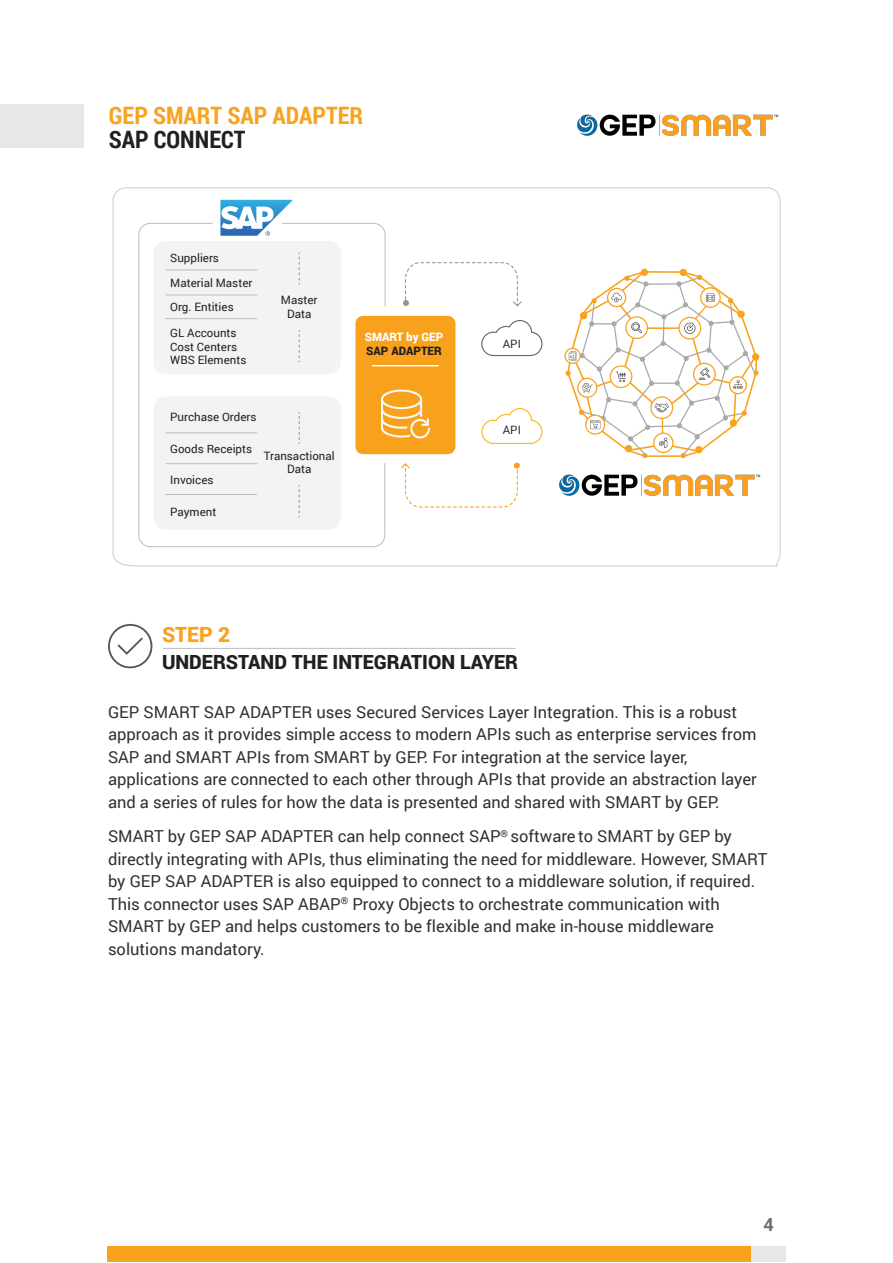
<style>
.page{position:relative;width:893px;height:1263px;background:#fff}
.page>*{position:absolute;margin:0;border:0;box-sizing:border-box;transform-origin:0 0}
.Body{font:700 24px/24px "Roboto Condensed";color:#f9a21c}
.STEP{font:900 21px "Roboto";color:#f9a21f}
.STEP-2{font:900 19.5px "Roboto";color:#231f20}
.Body-2{font:700 18px "Roboto";color:#6c6d70}
.Body-3{font:16.5px/22.5px "Roboto";color:#312f30}
.t1{font:11.55px/13.8px "Roboto";color:#231f20}
.t2{font:900 11.55px/13.8px "Roboto";color:#fff}
.t3{font:11.55px "Roboto";color:#312f30}
.s1{color:#231f20}
</style>
<div class="page">
<svg style="left:112px;top:187px;width:669px;height:380px"></svg>
<svg style="left:138px;top:223px;width:247px;height:324px"></svg>
<svg style="left:299px;top:330px;width:1px;height:32px"></svg>
<svg style="left:299px;top:412px;width:1px;height:32px"></svg>
<svg style="left:299px;top:485px;width:1px;height:32px"></svg>
<div style="left:355px;top:316px;width:100px;height:138px;background:#f8a11c;border-radius:8px"></div>
<svg style="left:381px;top:389px;width:49px;height:49px"></svg>
<hr style="left:166px;top:432px;width:91px;height:1px;background:#bcbdc0">
<hr style="left:166px;top:463px;width:91px;height:1px;background:#bcbdc0">
<hr style="left:166px;top:494px;width:91px;height:1px;background:#bcbdc0">
<hr style="left:166px;top:270px;width:91px;height:1px;background:#bcbdc0">
<hr style="left:166px;top:295px;width:91px;height:1px;background:#bcbdc0">
<hr style="left:166px;top:318px;width:91px;height:1px;background:#bcbdc0">
<svg style="left:220px;top:200px;width:166px;height:107px"></svg>
<hr style="left:372px;top:365px;width:67px;height:1px;background:#fff">
<svg style="left:401px;top:463px;width:119px;height:45px"></svg>
<svg style="left:403px;top:262px;width:119px;height:45px"></svg>
<div style="left:641px;top:269px;width:7px;height:7px;background:#f9a21c;border-radius:50%"></div>
<div style="left:564px;top:348px;width:17px;height:16px;border:1px solid #f9a21c;border-radius:50%"></div>
<svg style="left:565px;top:270px;width:193px;height:188px"></svg>
<div style="left:107px;top:1247px;width:644px;height:15px;background:#f9a21c"></div>
<div style="left:751px;top:1247px;width:34px;height:15px;background:#e6e7e9"></div>
<hr style="left:163px;top:648px;width:352px;height:1px;background:#bcbdc0">
<svg style="left:108px;top:624px;width:45px;height:45px"></svg>
<div style="left:0;top:104px;width:83px;height:43px;background:#e6e7e9"></div>
<img style="left:577px;top:114px;width:202px;height:22px">
<img style="left:556px;top:471px;width:205px;height:28px">
<p class="Body" style="left:109px;top:102px;width:256px">GEP SMART SAP ADAPTER<br><span class="s1">SAP CONNECT</span></p>
<p class="t1" style="left:170px;top:245px;width:84px;line-height:25px">Suppliers<br>Material Master</p>
<p class="t1" style="left:281px;top:293px;width:38px;text-align:center">Master<br>Data</p>
<p class="t1" style="left:170px;top:299px;width:65px">Org. Entities</p>
<p class="t1" style="left:170px;top:325px;width:78px">GL Accounts<br>Cost Centers<br>WBS Elements</p>
<p class="t2" style="left:365px;top:330px;width:80px">SMART by GEP<br><span class="s1">SAP ADAPTER</span></p>
<p class="t1" style="left:170px;top:410px;width:88px">Purchase Orders</p>
<p class="t1" style="left:170px;top:441px;width:83px">Goods Receipts</p>
<p class="t1" style="left:170px;top:473px;width:45px">Invoices</p>
<p class="t1" style="left:170px;top:504px;width:48px">Payment</p>
<p class="t1" style="left:264px;top:448px;width:73px;text-align:center">Transactional<br>Data</p>
<p class="t3" style="left:503px;top:336px;width:20px">API</p>
<p class="t3" style="left:503px;top:422px;width:20px">API</p>
<p class="STEP" style="left:162px;top:620px;width:70px">STEP 2</p>
<p class="STEP-2" style="left:162px;top:648px;width:358px">UNDERSTAND THE INTEGRATION LAYER</p>
<p class="Body-3" style="left:108px;top:700px;width:650px">GEP SMART SAP ADAPTER uses Secured Services Layer Integration. This is a robust approach as it provides simple access to modern APIs such as enterprise services from SAP and SMART APIs from SMART by GEP. For integration at the service layer, applications are connected to each other through APIs that provide an abstraction layer and a series of rules for how the data is presented and shared with SMART by GEP.</p>
<p class="Body-3" style="left:108px;top:824px;width:661px">SMART by GEP SAP ADAPTER can help connect SAP<sup>®</sup> software to SMART by GEP by directly integrating with APIs, thus eliminating the need for middleware. However, SMART by GEP SAP ADAPTER is also equipped to connect to a middleware solution, if required.<br>This connector uses SAP ABAP<sup>®</sup> Proxy Objects to orchestrate communication with SMART by GEP and helps customers to be flexible and make in-house middleware solutions mandatory.</p>
<p class="Body-2" style="left:763px;top:1212px;width:12px">4</p>
</div>
